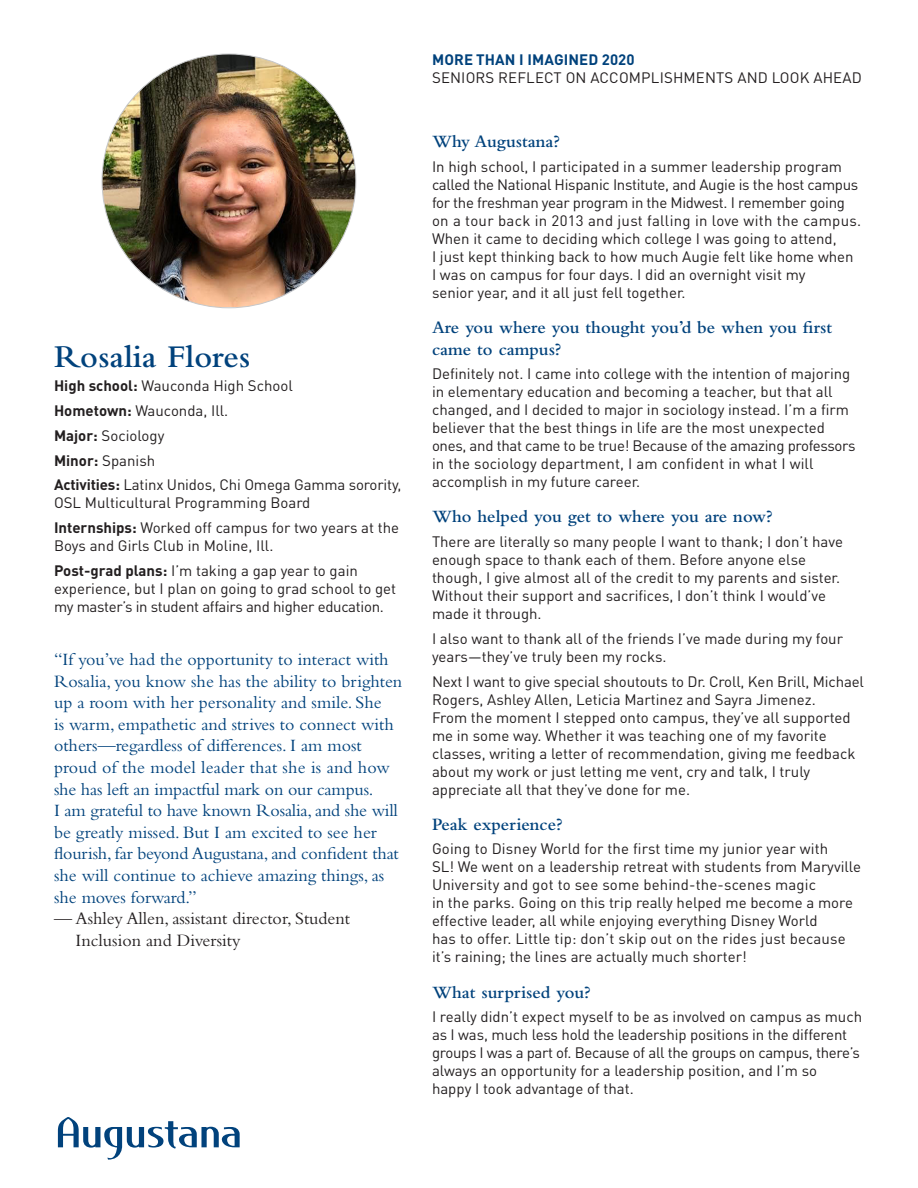
<style>
.page{position:relative;width:918px;height:1188px;background:#fff}
.page>*{position:absolute;margin:0;border:0;box-sizing:border-box;transform-origin:0 0}
.Subhead{font:600 33px "Bembo Std";color:#01427c}
.t1{font:18px/21.6px "Bembo Std";color:#01427c}
.Subhead-2{font:600 18px/21.6px "Bembo Std";color:#01427c}
.t2{font:18px/21.6px "Bembo Std";color:#231f20}
.Body_Copy{font:15px/18px "DINOT";color:#231f20}
.t3{font:700 15px "DINOT";letter-spacing:.01em;color:#01427c}
.s1{font-weight:700}
</style>
<div class="page">
<svg style="left:58px;top:1117px;width:182px;height:43px"></svg>
<img style="left:102px;top:54px;width:254px;height:253px">
<p class="Subhead" style="left:54px;top:338px;width:198px">Rosalia Flores</p>
<p class="Body_Copy" style="left:54px;top:376px;width:240px"><span class="s1">High school:</span> Wauconda High School</p>
<p class="Body_Copy" style="left:54px;top:401px;width:176px"><span class="s1">Hometown:</span> Wauconda, Ill.</p>
<p class="Body_Copy" style="left:54px;top:426px;width:112px"><span class="s1">Major:</span> Sociology</p>
<p class="Body_Copy" style="left:54px;top:451px;width:103px"><span class="s1">Minor:</span> Spanish</p>
<p class="Body_Copy" style="left:54px;top:475px;width:349px"><span class="s1">Activities:</span> Latinx Unidos, Chi Omega Gamma sorority,<br>OSL Multicultural Programming Board</p>
<p class="Body_Copy" style="left:54px;top:518px;width:347px"><span class="s1">Internships:</span> Worked off campus for two years at the<br>Boys and Girls Club in Moline, Ill.</p>
<p class="Body_Copy" style="left:54px;top:561px;width:344px"><span class="s1">Post-grad plans:</span> I’m taking a gap year to gain experience, but I plan on going to grad school to get my master’s in student affairs and higher education.</p>
<p class="t1" style="left:54px;top:648px;width:350px">“If you’ve had the opportunity to interact with Rosalia, you know she has the ability to brighten up a room with her personality and smile. She<br>is warm, empathetic and strives to connect with others—regardless of differences. I am most proud of the model leader that she is and how she has left an impactful mark on our campus.<br>I am grateful to have known Rosalia, and she will be greatly missed. But I am excited to see her flourish, far beyond Augustana, and confident that she will continue to achieve amazing things, as she moves forward.”</p>
<p class="t2" style="left:76px;top:907px;width:276px;text-indent:-22px">— Ashley Allen, assistant director, Student<br>Inclusion and Diversity</p>
<p class="t3" style="left:432px;top:50px;width:204px">MORE THAN I IMAGINED 2020</p>
<p class="Body_Copy" style="left:432px;top:68px;width:431px">SENIORS REFLECT ON ACCOMPLISHMENTS AND LOOK AHEAD</p>
<p class="Subhead-2" style="left:432px;top:131px;width:129px">Why Augustana?</p>
<p class="Body_Copy" style="left:432px;top:157px;width:431px">In high school, I participated in a summer leadership program called the National Hispanic Institute, and Augie is the host campus for the freshman year program in the Midwest. I remember going on a tour back in 2013 and just falling in love with the campus.<br>When it came to deciding which college I was going to attend,<br>I just kept thinking back to how much Augie felt like home when I was on campus for four days. I did an overnight visit my<br>senior year, and it all just fell together.</p>
<p class="Subhead-2" style="left:432px;top:317px;width:402px">Are you where you thought you’d be when you first came to campus?</p>
<p class="Body_Copy" style="left:432px;top:364px;width:425px">Definitely not. I came into college with the intention of majoring in elementary education and becoming a teacher, but that all changed, and I decided to major in sociology instead. I’m a firm believer that the best things in life are the most unexpected ones, and that came to be true! Because of the amazing professors in the sociology department, I am confident in what I will accomplish in my future career.</p>
<p class="Subhead-2" style="left:432px;top:506px;width:342px">Who helped you get to where you are now?</p>
<p class="Body_Copy" style="left:432px;top:532px;width:413px">There are literally so many people I want to thank; I don’t have enough space to thank each of them. Before anyone else though, I give almost all of the credit to my parents and sister.<br>Without their support and sacrifices, I don’t think I would’ve made it through.</p>
<p class="Body_Copy" style="left:432px;top:629px;width:413px">I also want to thank all of the friends I’ve made during my four years—they’ve truly been my rocks.</p>
<p class="Body_Copy" style="left:432px;top:672px;width:434px">Next I want to give special shoutouts to Dr. Croll, Ken Brill, Michael Rogers, Ashley Allen, Leticia Martinez and Sayra Jimenez.<br>From the moment I stepped onto campus, they’ve all supported me in some way. Whether it was teaching one of my favorite classes, writing a letter of recommendation, giving me feedback about my work or just letting me vent, cry and talk, I truly appreciate all that they’ve done for me.</p>
<p class="Subhead-2" style="left:432px;top:813px;width:132px">Peak experience?</p>
<p class="Body_Copy" style="left:432px;top:839px;width:431px">Going to Disney World for the first time my junior year with<br>SL! We went on a leadership retreat with students from Maryville University and got to see some behind-the-scenes magic<br>in the parks. Going on this trip really helped me become a more effective leader, all while enjoying everything Disney World<br>has to offer. Little tip: don’t skip out on the rides just because it’s raining; the lines are actually much shorter!</p>
<p class="Subhead-2" style="left:432px;top:981px;width:160px">What surprised you?</p>
<p class="Body_Copy" style="left:432px;top:1007px;width:432px">I really didn’t expect myself to be as involved on campus as much as I was, much less hold the leadership positions in the different groups I was a part of. Because of all the groups on campus, there’s always an opportunity for a leadership position, and I’m so<br>happy I took advantage of that.</p>
</div>
